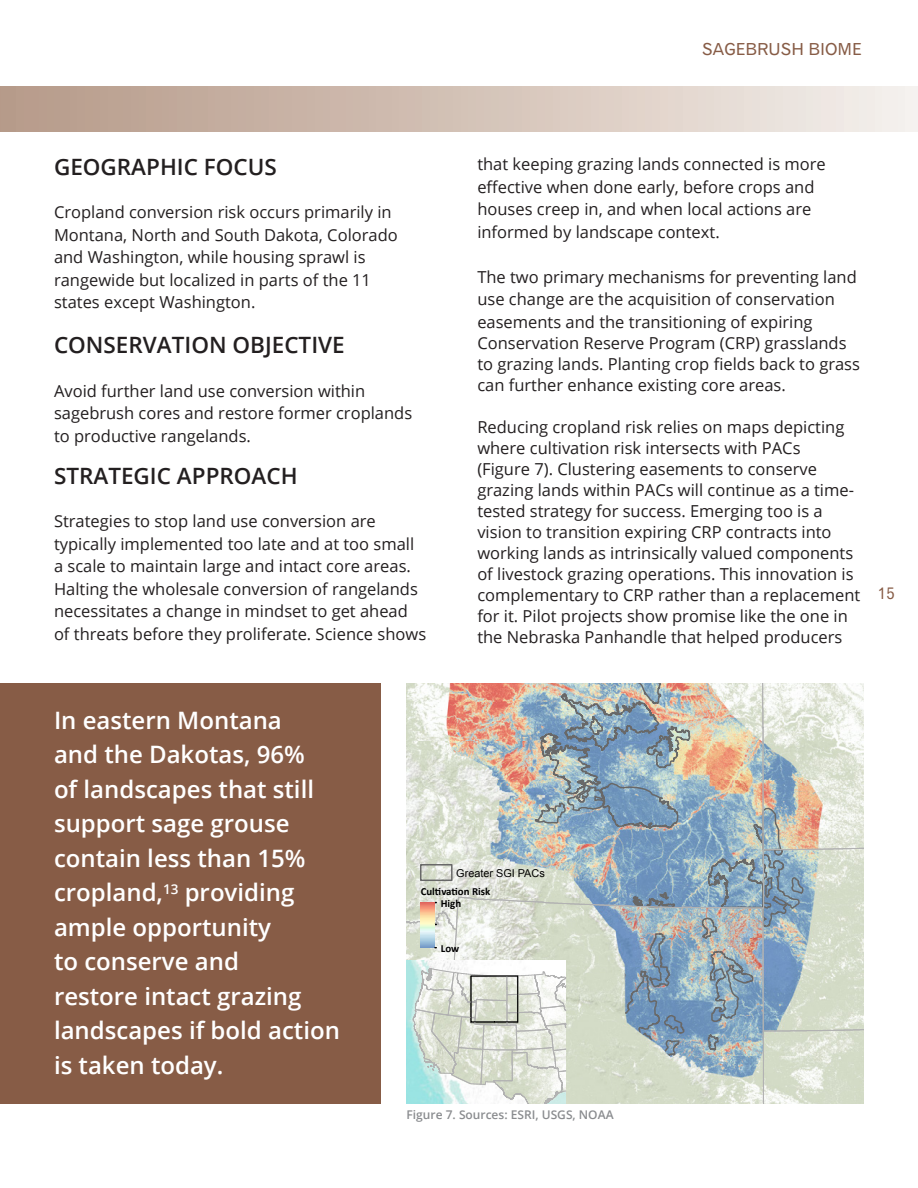
<style>
.page{position:relative;width:918px;height:1188px;background:#fff}
.page>*{position:absolute;margin:0;border:0;box-sizing:border-box;transform-origin:0 0}
.t1{font:600 24px/34.5px "Open Sans";color:#fff}
.t2{font:600 22.5px "Open Sans";color:#231f20}
.t3{font:16.5px/22.5px "Open Sans";color:#231f20}
.t4{font:16.5px "Gothic 720 BT Roman B";color:#875c46}
.t5{font:12.3px "Arial";color:#323232}
.t6{font:600 12px "Open Sans";color:#8a8c8f}
.t7{font:700 10.8px/11.1px "Calibri";color:#000}
.t8{font:10.8px "Arial";color:#000}
</style>
<div class="page">
<img style="left:406px;top:683px;width:458px;height:421px">
<div style="left:0;top:86px;width:918px;height:46px;background:linear-gradient(to right,#b59886,#f4efeb)"></div>
<div style="left:0;top:683px;width:380px;height:421px;background:#875c46"></div>
<p class="t4" style="left:702px;top:39px;width:161px">SAGEBRUSH BIOME</p>
<h2 class="t2" style="left:54px;top:151px;width:224px">GEOGRAPHIC FOCUS</h2>
<p class="t3" style="left:54px;top:201px;width:345px">Cropland conversion risk occurs primarily in Montana, North and South Dakota, Colorado and Washington, while housing sprawl is rangewide but localized in parts of the 11 states except Washington.</p>
<h2 class="t2" style="left:54px;top:330px;width:292px">CONSERVATION OBJECTIVE</h2>
<p class="t3" style="left:54px;top:379px;width:360px">Avoid further land use conversion within sagebrush cores and restore former croplands to productive rangelands.</p>
<h2 class="t2" style="left:54px;top:460px;width:245px">STRATEGIC APPROACH</h2>
<p class="t3" style="left:54px;top:510px;width:374px">Strategies to stop land use conversion are typically implemented too late and at too small a scale to maintain large and intact core areas.<br>Halting the wholesale conversion of rangelands necessitates a change in mindset to get ahead of threats before they proliferate. Science shows</p>
<p class="t3" style="left:477px;top:153px;width:350px">that keeping grazing lands connected is more effective when done early, before crops and houses creep in, and when local actions are informed by landscape context.</p>
<p class="t3" style="left:477px;top:265px;width:381px">The two primary mechanisms for preventing land use change are the acquisition of conservation easements and the transitioning of expiring</p>
<p class="t3" style="left:477px;top:332px;width:384px;line-height:21px">Conservation Reserve Program (CRP) grasslands to grazing lands. Planting crop fields back to grass can further enhance existing core areas.</p>
<p class="t3" style="left:477px;top:416px;width:384px;line-height:21px">Reducing cropland risk relies on maps depicting where cultivation risk intersects with PACs<br>(Figure 7). Clustering easements to conserve grazing lands within PACs will continue as a time&shy;tested strategy for success. Emerging too is a vision to transition expiring CRP contracts into working lands as intrinsically valued components of livestock grazing operations. This innovation is complementary to CRP rather than a replacement for it. Pilot projects show promise like the one in the Nebraska Panhandle that helped producers</p>
<p class="t4" style="left:878px;top:583px;width:18px">15</p>
<h1 class="t1" style="left:54px;top:702px;width:287px">In eastern Montana<br>and the Dakotas, 96%<br>of landscapes that still support sage grouse contain less than 15% cropland,<sup>13</sup> providing ample opportunity<br>to conserve and<br>restore intact grazing landscapes if bold action is taken today.</h1>
<p class="t8" style="left:456px;top:867px;width:90px">Greater SGI PACs</p>
<p class="t7" style="left:441px;top:886px;width:51px;text-indent:-20px">Cultivation Risk<br>High</p>
<p class="t7" style="left:441px;top:942px;width:20px">Low</p>
<p class="t5" style="left:400px;top:1105px;width:159px">Sources: Esri, USGS, NOAA</p>
<p class="t6" style="left:406px;top:1107px;width:209px">Figure 7. Sources: ESRI, USGS, NOAA</p>
</div>
